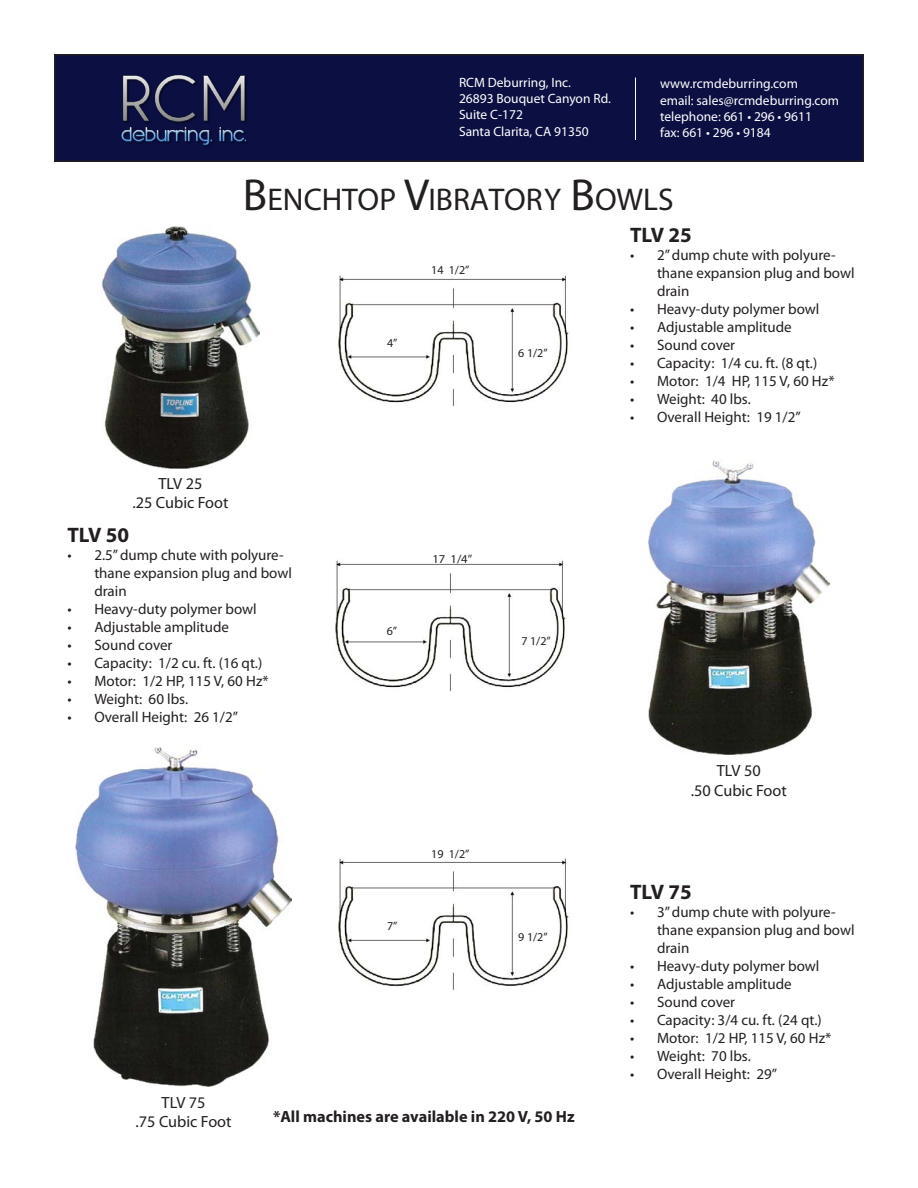
<style>
.page{position:relative;width:918px;height:1188px;background:#fff}
.page>*{position:absolute;margin:0;border:0;box-sizing:border-box;transform-origin:0 0}
.t1{font:31.5px "Myriad Pro";color:#231f20}
.t2{font:700 21px "Myriad Pro";color:#231f20}
.t3{font:16.2px "Myriad Pro";color:#231f20}
.t4{font:700 16.2px "Myriad Pro";color:#231f20}
.t5{font:15px/18px "Myriad Pro";color:#231f20}
.t6{font:13.5px "Myriad Pro";color:#fff}
.t7{font:12px "Myriad Pro";color:#231f20}
.t8{font:12px "Myriad Pro";color:#231f20;scale:1.04 1}
.s1{font-size:45px}
</style>
<div class="page">
<img style="left:102px;top:227px;width:157px;height:241px">
<img style="left:648px;top:460px;width:181px;height:295px">
<img style="left:76px;top:747px;width:216px;height:340px">
<img style="left:335px;top:560px;width:231px;height:131px">
<img style="left:338px;top:275px;width:231px;height:131px">
<img style="left:338px;top:858px;width:231px;height:132px">
<div style="left:55px;top:55px;width:808px;height:106px;background:#0b0f41"></div>
<div style="left:54px;top:54px;width:810px;height:108px;border:2px solid #231f20"></div>
<hr style="left:635px;top:78px;width:1px;height:62px;background:#fff">
<img style="left:121px;top:75px;width:127px;height:72px">
<p class="t6" style="left:459px;top:74px;width:113px">RCM Deburring, Inc.</p>
<p class="t6" style="left:459px;top:90px;width:153px">26893 Bouquet Canyon Rd.</p>
<p class="t6" style="left:459px;top:106px;width:66px">Suite C-172</p>
<p class="t6" style="left:459px;top:123px;width:131px">Santa Clarita, CA 91350</p>
<p class="t6" style="left:660px;top:76px;width:139px">www.rcmdeburring.com</p>
<p class="t6" style="left:660px;top:92px;width:181px">email: sales@rcmdeburring.com</p>
<p class="t6" style="left:660px;top:108px;width:153px">telephone: 661 • 296 • 9611</p>
<p class="t6" style="left:660px;top:124px;width:112px">fax: 661 • 296 • 9184</p>
<p class="t1" style="left:243px;top:180px;width:432px"><span class="s1">B</span>ENCHTOP <span class="s1">V</span>IBRATORY <span class="s1">B</span>OWLS</p>
<p class="t2" style="left:630px;top:222px;width:63px">TLV 25</p>
<p class="t5" style="left:657px;top:246px;width:199px;text-indent:-27px">• 2”dump chute with polyure&shy;thane expansion plug and bowl drain</p>
<p class="t5" style="left:630px;top:300px;width:191px">• Heavy-duty polymer bowl</p>
<p class="t5" style="left:630px;top:318px;width:163px">• Adjustable amplitude</p>
<p class="t5" style="left:630px;top:336px;width:107px">• Sound cover</p>
<p class="t5" style="left:630px;top:354px;width:189px">• Capacity: 1/4 cu. ft. (8 qt.)</p>
<p class="t5" style="left:630px;top:372px;width:206px">• Motor: 1/4 HP, 115 V, 60 Hz*</p>
<p class="t5" style="left:630px;top:390px;width:122px">• Weight: 40 lbs.</p>
<p class="t5" style="left:630px;top:408px;width:172px">• Overall Height: 19 1/2”</p>
<p class="t7" style="left:431px;top:263px;width:40px">14 1/2”</p>
<p class="t7" style="left:387px;top:335px;width:12px">4”</p>
<p class="t7" style="left:518px;top:346px;width:31px">6 1/2”</p>
<p class="t3" style="left:159px;top:473px;width:45px">TLV 25</p>
<p class="t3" style="left:132px;top:493px;width:98px">.25 Cubic Foot</p>
<p class="t2" style="left:67px;top:521px;width:63px">TLV 50</p>
<p class="t5" style="left:94px;top:545px;width:199px;text-indent:-27px">• 2.5”dump chute with polyure&shy;thane expansion plug and bowl drain</p>
<p class="t5" style="left:67px;top:599px;width:191px">• Heavy-duty polymer bowl</p>
<p class="t5" style="left:67px;top:617px;width:163px">• Adjustable amplitude</p>
<p class="t5" style="left:67px;top:635px;width:107px">• Sound cover</p>
<p class="t5" style="left:67px;top:653px;width:196px">• Capacity: 1/2 cu. ft. (16 qt.)</p>
<p class="t5" style="left:67px;top:671px;width:203px">• Motor: 1/2 HP, 115 V, 60 Hz*</p>
<p class="t5" style="left:67px;top:689px;width:122px">• Weight: 60 lbs.</p>
<p class="t5" style="left:67px;top:707px;width:172px">• Overall Height: 26 1/2”</p>
<p class="t7" style="left:387px;top:624px;width:12px">6”</p>
<p class="t8" style="left:432px;top:551px;width:40px">17 1/4”</p>
<p class="t7" style="left:521px;top:634px;width:31px">7 1/2”</p>
<p class="t7" style="left:387px;top:919px;width:12px">7”</p>
<p class="t7" style="left:431px;top:846px;width:40px">19 1/2”</p>
<p class="t7" style="left:518px;top:929px;width:31px">9 1/2”</p>
<p class="t3" style="left:162px;top:1092px;width:45px">TLV 75</p>
<p class="t3" style="left:136px;top:1112px;width:98px">.75 Cubic Foot</p>
<p class="t4" style="left:273px;top:1106px;width:303px">*All machines are available in 220 V, 50 Hz</p>
<p class="t3" style="left:717px;top:761px;width:45px">TLV 50</p>
<p class="t3" style="left:691px;top:780px;width:98px">.50 Cubic Foot</p>
<p class="t2" style="left:630px;top:878px;width:63px">TLV 75</p>
<p class="t5" style="left:657px;top:902px;width:199px;text-indent:-27px">• 3”dump chute with polyure&shy;thane expansion plug and bowl drain</p>
<p class="t5" style="left:630px;top:956px;width:191px">• Heavy-duty polymer bowl</p>
<p class="t5" style="left:630px;top:974px;width:163px">• Adjustable amplitude</p>
<p class="t5" style="left:630px;top:992px;width:107px">• Sound cover</p>
<p class="t5" style="left:630px;top:1010px;width:193px">• Capacity: 3/4 cu. ft. (24 qt.)</p>
<p class="t5" style="left:630px;top:1028px;width:203px">• Motor: 1/2 HP, 115 V, 60 Hz*</p>
<p class="t5" style="left:630px;top:1046px;width:122px">• Weight: 70 lbs.</p>
<p class="t5" style="left:630px;top:1064px;width:149px">• Overall Height: 29”</p>
</div>
